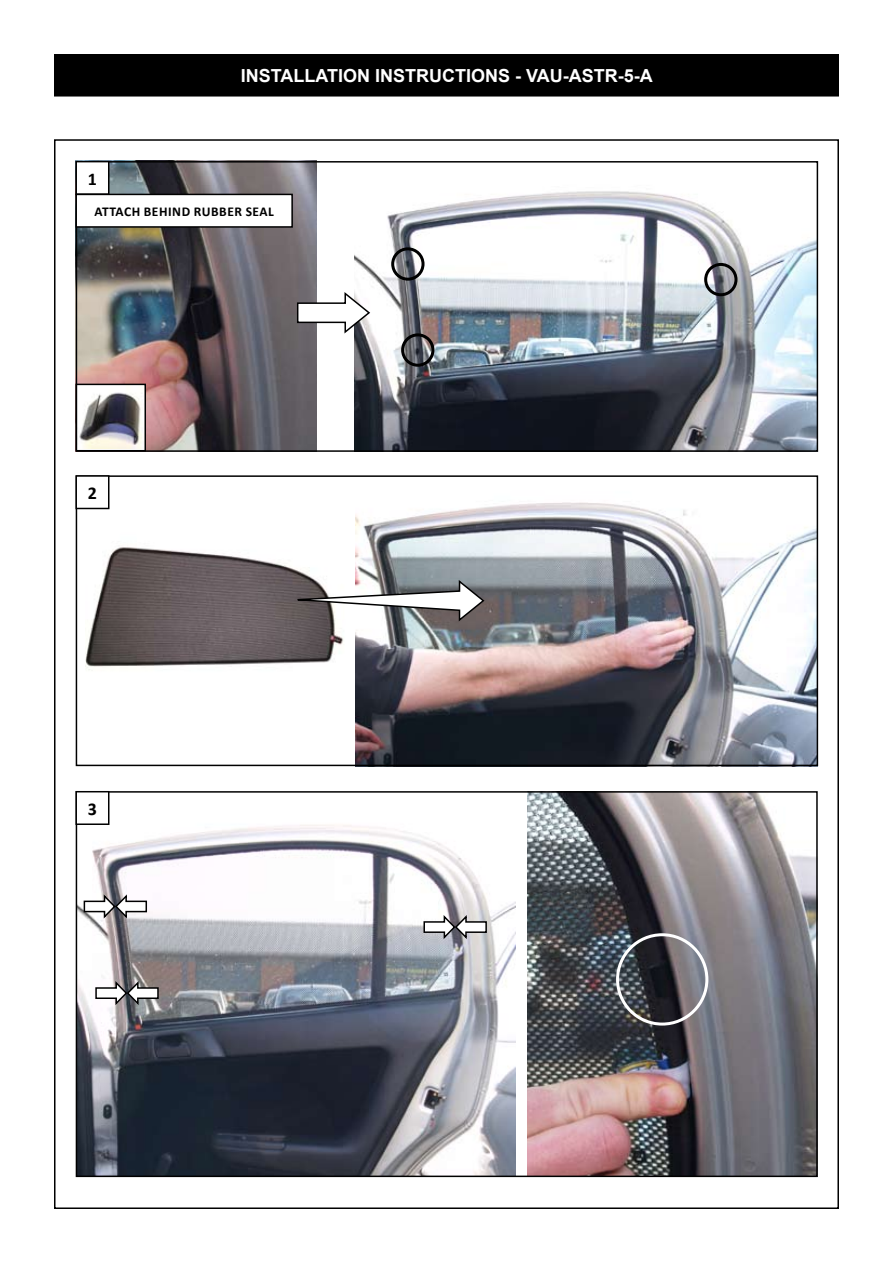
<style>
.page{position:relative;width:893px;height:1263px;background:#fff}
.page>*{position:absolute;margin:0;border:0;box-sizing:border-box;transform-origin:0 0}
.t1{font:700 18px "Arial";color:#fff}
.t2{font:700 18px "Calibri";color:#000}
.t3{font:700 13.5px "Calibri";letter-spacing:.04em;color:#000}
</style>
<div class="page">
<div style="left:55px;top:55px;width:783px;height:41px;background:#000"></div>
<div style="left:54px;top:54px;width:785px;height:43px;border:2px solid #000"></div>
<img style="left:354px;top:191px;width:461px;height:258px">
<img style="left:355px;top:502px;width:460px;height:261px">
<img style="left:79px;top:794px;width:436px;height:380px">
<img style="left:527px;top:794px;width:288px;height:380px">
<img style="left:75px;top:164px;width:241px;height:285px">
<img style="left:79px;top:387px;width:64px;height:61px">
<div style="left:75px;top:384px;width:71px;height:67px;border:2px solid #000"></div>
<svg style="left:83px;top:892px;width:65px;height:28px"></svg>
<svg style="left:95px;top:979px;width:64px;height:28px"></svg>
<svg style="left:423px;top:913px;width:65px;height:28px"></svg>
<svg style="left:296px;top:290px;width:75px;height:45px"></svg>
<div style="left:76px;top:161px;width:742px;height:291px;border:2px solid #000"></div>
<div style="left:76px;top:475px;width:742px;height:291px;border:2px solid #000"></div>
<div style="left:76px;top:791px;width:742px;height:386px;border:2px solid #000"></div>
<img style="left:86px;top:547px;width:258px;height:124px">
<svg style="left:272px;top:578px;width:214px;height:45px"></svg>
<div style="left:505px;top:220px;width:55px;height:55px;border:3px solid #fff;border-radius:50%"></div>
<div style="left:401px;top:333px;width:33px;height:34px;border:3px solid #000;border-radius:50%"></div>
<div style="left:391px;top:247px;width:33px;height:34px;border:3px solid #000;border-radius:50%"></div>
<div style="left:704px;top:263px;width:33px;height:33px;border:3px solid #000;border-radius:50%"></div>
<div style="left:76px;top:162px;width:33px;height:32px;background:#fff"></div>
<div style="left:75px;top:161px;width:34px;height:34px;border:2px solid #000"></div>
<div style="left:76px;top:476px;width:33px;height:32px;background:#fff"></div>
<div style="left:75px;top:475px;width:34px;height:34px;border:2px solid #000"></div>
<div style="left:76px;top:792px;width:33px;height:32px;background:#fff"></div>
<div style="left:75px;top:791px;width:34px;height:34px;border:2px solid #000"></div>
<div style="left:76px;top:194px;width:216px;height:33px;background:#fff"></div>
<div style="left:75px;top:194px;width:218px;height:34px;border:2px solid #000"></div>
<div style="left:616px;top:933px;width:92px;height:92px;border:3px solid #fff;border-radius:50%"></div>
<p class="t2" style="left:88px;top:167px;width:11px">1</p>
<p class="t1" style="left:241px;top:64px;width:413px">INSTALLATION INSTRUCTIONS - VAU-ASTR-5-A</p>
<p class="t3" style="left:94px;top:203px;width:109px">ATTACH BEHIND RUBB</p>
<p class="t3" style="left:227px;top:203px;width:48px">ER SEAL</p>
<p class="t2" style="left:88px;top:482px;width:11px">2</p>
<p class="t2" style="left:88px;top:797px;width:11px">3</p>
</div>
